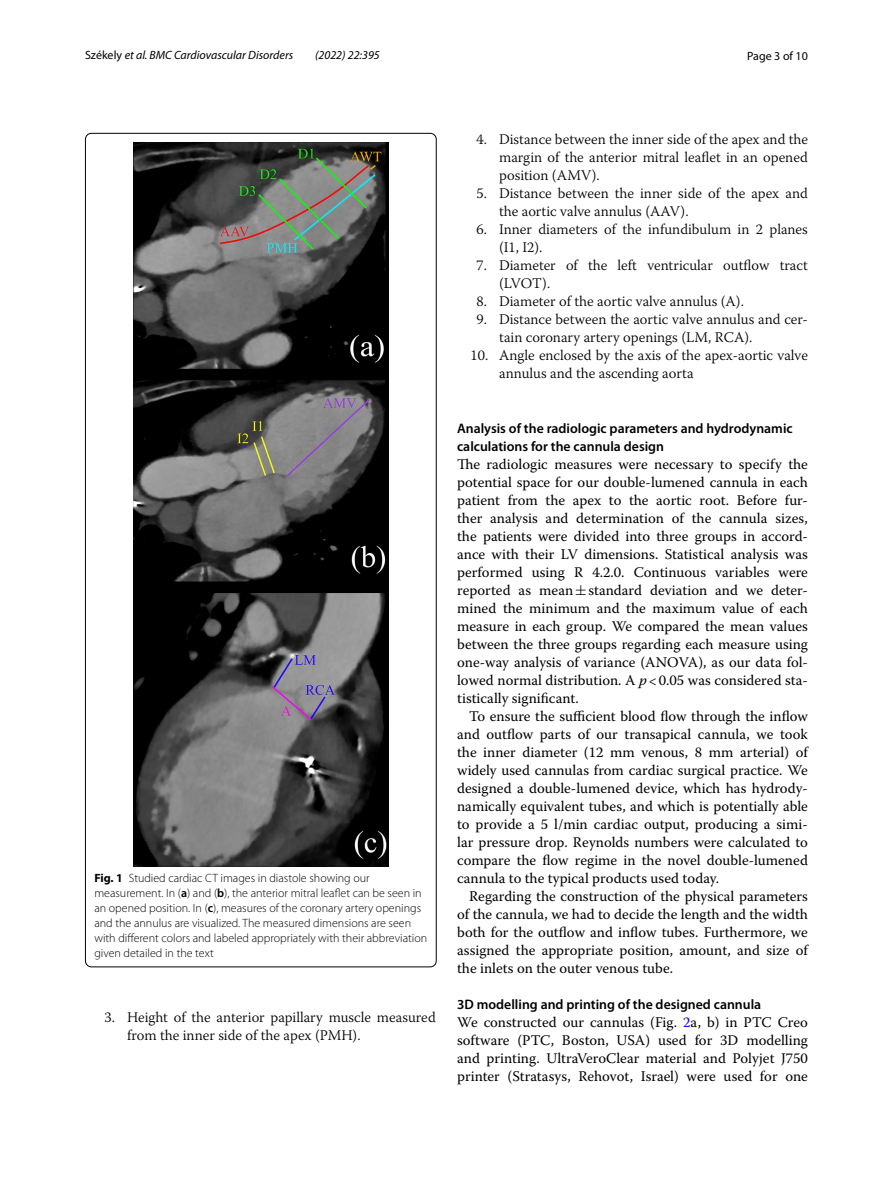
<style>
.page{position:relative;width:893px;height:1187px;background:#fff}
.page>*{position:absolute;margin:0;border:0;box-sizing:border-box;transform-origin:0 0}
.t1{font:14.7px/18px "Warnock Pro";color:#000;text-align:justify}
.t2{font:300 14.7px/18px "Warnock Pro";color:#000}
.t3{font:600 13.8px/18px "Myriad Pro";color:#000}
.t4{font:300 12px/15px "Myriad Pro";color:#000}
.t5{font:italic 12px "Myriad Pro";color:#000}
.t6{font:12px "Myriad Pro";color:#000}
.s1{font-style:normal}
.s2{font-weight:700}
.s3{font-weight:600}
.s4{font-family:"MTSY"}
.s5{font-style:italic}
.s6{color:#00f}
</style>
<div class="page">
<img style="left:133px;top:142px;width:255px;height:724px">
<p class="t5" style="left:85px;top:48px;width:210px"><span class="s1">Székely</span> et al. BMC Cardiovascular Disorders</p>
<p class="t5" style="left:315px;top:48px;width:66px">(2022) 22:395</p>
<p class="t6" style="left:747px;top:48px;width:62px">Page 3 of 10</p>
<p class="t4" style="left:94px;top:870px;width:334px"><span class="s2">Fig. 1</span> Studied cardiac CT images in diastole showing our measurement. In (<span class="s3">a</span>) and (<span class="s3">b</span>), the anterior mitral leaflet can be seen in an opened position. In (<span class="s3">c</span>), measures of the coronary artery openings and the annulus are visualized. The measured dimensions are seen with different colors and labeled appropriately with their abbreviation given detailed in the text</p>
<p class="t2" style="left:127px;top:1007px;width:310px;text-indent:-22px">3. Height of the anterior papillary muscle measured from the inner side of the apex (PMH).</p>
<p class="t2" style="left:499px;top:130px;width:310px;text-align:justify;text-indent:-22px">4. Distance between the inner side of the apex and the margin of the anterior mitral leaflet in an opened position (AMV).</p>
<p class="t2" style="left:499px;top:184px;width:310px;text-indent:-22px">5. Distance between the inner side of the apex and the aortic valve annulus (AAV).</p>
<p class="t2" style="left:499px;top:220px;width:310px;text-indent:-22px">6. Inner diameters of the infundibulum in 2 planes (I1, I2).</p>
<p class="t2" style="left:499px;top:256px;width:310px;text-indent:-22px">7. Diameter of the left ventricular outflow tract (LVOT).</p>
<p class="t2" style="left:477px;top:292px;width:269px">8. Diameter of the aortic valve annulus (A).</p>
<p class="t2" style="left:499px;top:310px;width:310px;text-indent:-23px">9. Distance between the aortic valve annulus and cer&shy;tain coronary artery openings (LM, RCA).</p>
<p class="t2" style="left:499px;top:346px;width:310px;text-indent:-29px">10. Angle enclosed by the axis of the apex-aortic valve annulus and the ascending aorta</p>
<p class="t3" style="left:457px;top:418px;width:337px">Analysis of the radiologic parameters and hydrodynamic calculations for the cannula design</p>
<p class="t1" style="left:457px;top:454px;width:352px">The radiologic measures were necessary to specify the potential space for our double-lumened cannula in each patient from the apex to the aortic root. Before fur&shy;ther analysis and determination of the cannula sizes, the patients were divided into three groups in accord&shy;ance with their LV dimensions. Statistical analysis was performed using R 4.2.0. Continuous variables were reported as mean<span class="s4">±</span>standard deviation and we deter&shy;mined the minimum and the maximum value of each measure in each group. We compared the mean values between the three groups regarding each measure using one-way analysis of variance (ANOVA), as our data fol&shy;lowed normal distribution. A <span class="s5">p</span>&lt;0.05 was considered sta&shy;tistically significant.</p>
<p class="t1" style="left:457px;top:706px;width:352px;text-indent:12px">To ensure the sufficient blood flow through the inflow and outflow parts of our transapical cannula, we took the inner diameter (12 mm venous, 8 mm arterial) of widely used cannulas from cardiac surgical practice. We designed a double-lumened device, which has hydrody&shy;namically equivalent tubes, and which is potentially able to provide a 5 l/min cardiac output, producing a simi&shy;lar pressure drop. Reynolds numbers were calculated to compare the flow regime in the novel double-lumened cannula to the typical products used today.</p>
<p class="t1" style="left:457px;top:886px;width:352px;text-indent:12px">Regarding the construction of the physical parameters of the cannula, we had to decide the length and the width both for the outflow and inflow tubes. Furthermore, we assigned the appropriate position, amount, and size of the inlets on the outer venous tube.</p>
<p class="t3" style="left:457px;top:994px;width:306px">3D modelling and printing of the designed cannula</p>
<p class="t1" style="left:457px;top:1012px;width:352px">We constructed our cannulas (Fig. <span class="s6">2</span>a, b) in PTC Creo software (PTC, Boston, USA) used for 3D modelling and printing. UltraVeroClear material and Polyjet J750 printer (Stratasys, Rehovot, Israel) were used for one</p>
</div>
